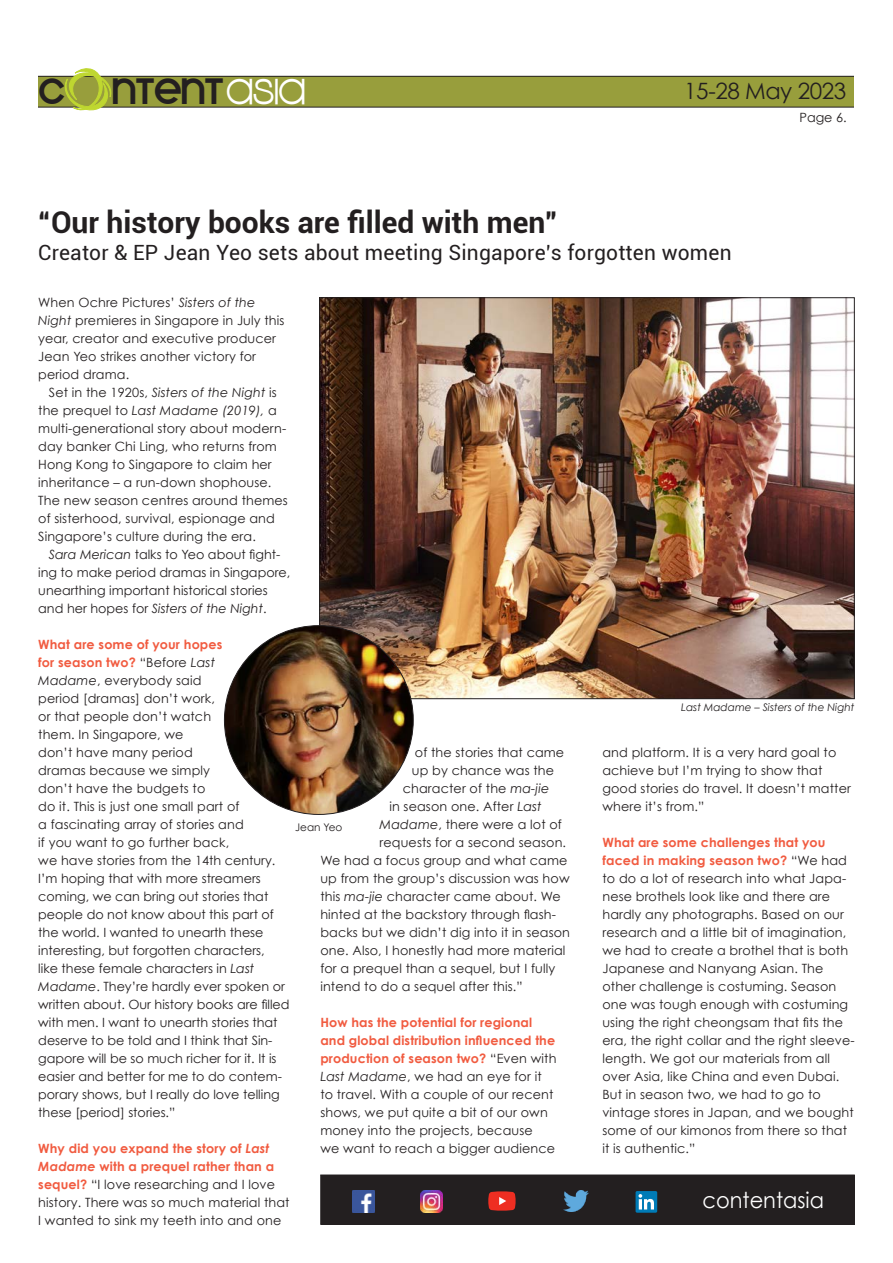
<style>
.page{position:relative;width:893px;height:1263px;background:#fff}
.page>*{position:absolute;margin:0;border:0;box-sizing:border-box;transform-origin:0 0}
.t1{font:41.1px "Kravitz Extra Thermal";letter-spacing:-.02em;color:#231f20}
.t2{font:700 30px "Roboto";color:#231f20}
.t3{font:22.5px "Century Gothic";letter-spacing:-.02em;color:#231f20}
.t4{font:22.05px "Century Gothic";color:#fff;scale:.95 1}
.t5{font:21px "Roboto";letter-spacing:.01em;color:#231f20}
.t6{font:12.75px/18px "Century Gothic";letter-spacing:.01em;color:#231f20}
.t7{font:italic 10.5px "Century Gothic";color:#231f20}
.t8{font:10.5px "Century Gothic";color:#231f20}
.s1{font-family:"Kravitz Thermal";font-size:44.25px;color:#fff}
.s2{font-style:italic}
.s3{font-weight:700;color:#f15b40}
.s4{font-weight:700;font-style:italic;color:#f15b40}
</style>
<div class="page">
<div style="left:32px;top:76px;width:831px;height:31px;background:#989e3c"></div>
<div style="left:31px;top:76px;width:832px;height:31px;border:1px solid #231f20"></div>
<div style="left:854px;top:70px;width:14px;height:41px;background:#fff"></div>
<div style="left:24px;top:70px;width:14px;height:41px;background:#fff"></div>
<svg style="left:62px;top:68px;width:50px;height:43px"></svg>
<img style="left:321px;top:299px;width:532px;height:398px">
<img style="left:224px;top:626px;width:189px;height:188px;border-radius:94px">
<div style="left:321px;top:1175px;width:533px;height:49px;background:#231f20"></div>
<div style="left:320px;top:1175px;width:535px;height:50px;border:1px solid #231f20"></div>
<img style="left:563px;top:1190px;width:26px;height:21px">
<div style="left:636px;top:1191px;width:21px;height:22px;background:#007bb6;border-radius:2px"></div>
<svg style="left:638px;top:1194px;width:20px;height:16px"></svg>
<img style="left:352px;top:1191px;width:22px;height:22px">
<img style="left:421px;top:1190px;width:22px;height:22px">
<svg style="left:488px;top:1191px;width:28px;height:19px"></svg>
<h1 class="t1" style="left:38px;top:65px;width:268px">C NTENT<span class="s1">ASIA</span></h1>
<h3 class="t3" style="left:684px;top:77px;width:163px">15-28 May 2023</h3>
<h2 class="t2" style="left:38px;top:201px;width:521px">“Our history books are filled with men”</h2>
<h3 class="t5" style="left:38px;top:238px;width:695px">Creator &amp; EP Jean Yeo sets about meeting Singapore’s forgotten women</h3>
<p class="t6" style="left:799px;top:108px;width:49px">Page 6.</p>
<p class="t6" style="left:38px;top:293px;width:248px">When Ochre Pictures’ <span class="s2">Sisters of the Night</span> premieres in Singapore in July this year, creator and executive producer Jean Yeo strikes another victory for period drama.</p>
<p class="t6" style="left:38px;top:383px;width:251px;text-indent:11px">Set in the 1920s, <span class="s2">Sisters of the Night</span> is the prequel to <span class="s2">Last Madame (2019),</span> a multi-generational story about modern&shy;day banker Chi Ling, who returns from Hong Kong to Singapore to claim her inheritance – a run-down shophouse.<br>The new season centres around themes of sisterhood, survival, espionage and Singapore’s culture during the era.</p>
<p class="t6" style="left:38px;top:545px;width:254px;text-indent:11px"><span class="s2">Sara Merican</span> talks to Yeo about fight&shy;ing to make period dramas in Singapore, unearthing important historical stories and her hopes for <span class="s2">Sisters of the Night</span>.</p>
<p class="t6" style="left:38px;top:635px;width:253px"><span class="s3">What are some of your hopes<br>for season two?</span> “Before <span class="s2">Last<br>Madame</span>, everybody said<br>period [dramas] don’t work,<br>or that people don’t watch<br>them. In Singapore, we<br>don’t have many period<br>dramas because we simply<br>don’t have the budgets to<br>do it. This is just one small part of<br>a fascinating array of stories and<br>if you want to go further back,<br>we have stories from the 14th century.<br>I’m hoping that with more streamers coming, we can bring out stories that people do not know about this part of the world. I wanted to unearth these interesting, but forgotten characters,<br>like these female characters in <span class="s2">Last<br>Madame</span>. They’re hardly ever spoken or written about. Our history books are filled with men. I want to unearth stories that deserve to be told and I think that Sin&shy;gapore will be so much richer for it. It is easier and better for me to do contem&shy;porary shows, but I really do love telling these [period] stories.”</p>
<p class="t6" style="left:38px;top:1139px;width:253px"><span class="s3">Why did you expand the story of</span> <span class="s4">Last Madame</span> <span class="s3">with a prequel rather than a sequel?</span> “I love researching and I love history. There was so much material that I wanted to sink my teeth into and one</p>
<p class="t6" style="left:415px;top:743px;width:151px">of the stories that came</p>
<p class="t6" style="left:412px;top:761px;width:144px">up by chance was the</p>
<p class="t6" style="left:403px;top:779px;width:148px">character of the <span class="s2">ma-jie</span></p>
<p class="t6" style="left:389px;top:797px;width:154px">in season one. After <span class="s2">Last</span></p>
<p class="t6" style="left:380px;top:815px;width:184px"><span class="s2">Madame</span>, there were a lot of</p>
<p class="t6" style="left:380px;top:833px;width:188px">requests for a second season.</p>
<p class="t6" style="left:320px;top:851px;width:249px">We had a focus group and what came</p>
<p class="t6" style="left:320px;top:869px;width:251px">up from the group’s discussion was how</p>
<p class="t6" style="left:320px;top:887px;width:242px">this <span class="s2">ma-jie</span> character came about. We</p>
<p class="t6" style="left:320px;top:905px;width:237px">hinted at the backstory through flash-</p>
<p class="t6" style="left:320px;top:923px;width:251px">backs but we didn’t dig into it in season</p>
<p class="t6" style="left:320px;top:941px;width:247px">one. Also, I honestly had more material</p>
<p class="t6" style="left:320px;top:959px;width:236px">for a prequel than a sequel, but I fully</p>
<p class="t6" style="left:320px;top:977px;width:204px">intend to do a sequel after this.”</p>
<p class="t6" style="left:320px;top:1013px;width:238px"><span class="s3">How has the potential for regional and global distribution influenced the production of season two?</span> “Even with <span class="s2">Last Madame</span>, we had an eye for it to travel. With a couple of our recent shows, we put quite a bit of our own money into the projects, because<br>we want to reach a bigger audience</p>
<p class="t8" style="left:295px;top:821px;width:49px">Jean Yeo</p>
<p class="t7" style="left:681px;top:701px;width:175px">Last Madame – Sisters of the Night</p>
<p class="t6" style="left:602px;top:743px;width:250px">and platform. It is a very hard goal to achieve but I’m trying to show that good stories do travel. It doesn’t matter where it’s from.”</p>
<p class="t6" style="left:602px;top:833px;width:254px"><span class="s3">What are some challenges that you faced in making season two?</span> “We had to do a lot of research into what Japa&shy;nese brothels look like and there are hardly any photographs. Based on our research and a little bit of imagination, we had to create a brothel that is both Japanese and Nanyang Asian. The other challenge is costuming. Season one was tough enough with costuming using the right cheongsam that fits the era, the right collar and the right sleeve&shy;length. We got our materials from all over Asia, like China and even Dubai.<br>But in season two, we had to go to vintage stores in Japan, and we bought some of our kimonos from there so that it is authentic.”</p>
<h3 class="t4" style="left:703px;top:1187px;width:129px">contentasia</h3>
</div>
